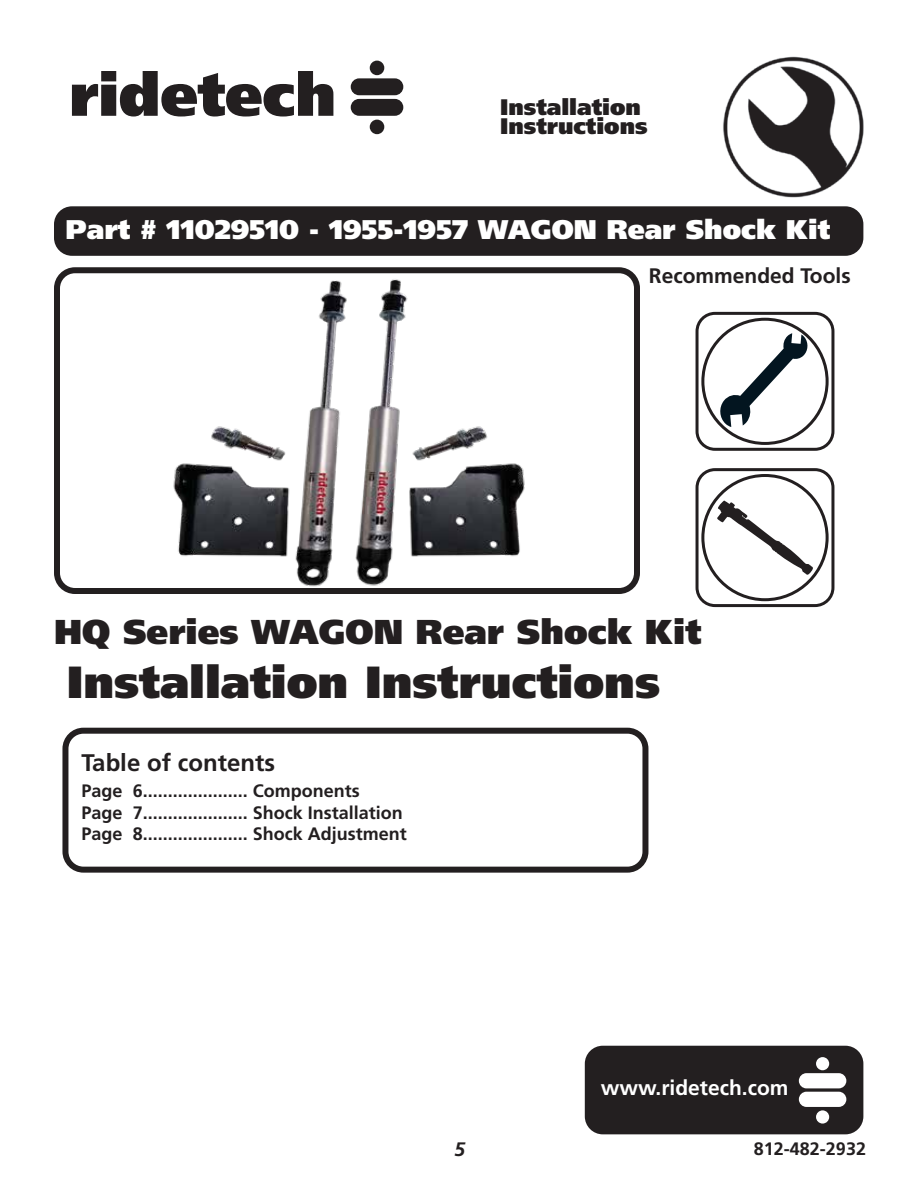
<style>
.page{position:relative;width:918px;height:1188px;background:#fff}
.page>*{position:absolute;margin:0;border:0;box-sizing:border-box;transform-origin:0 0}
.t1{font:900 45px "Frutiger LT Pro";color:#231f20}
.t2{font:900 34.5px "Frutiger LT Pro";color:#231f20}
.t3{font:900 27px "Frutiger LT Pro";color:#fff}
.t4{font:700 24px "Frutiger LT Pro";color:#231f20}
.t5{font:900 22.5px/19.5px "Frutiger LT Pro";color:#231f20}
.t6{font:700 21px "Frutiger LT Pro";color:#231f20}
.t7{font:700 21px "Frutiger LT Pro";color:#fff}
.t8{font:italic 700 19.5px "Frutiger LT Pro";color:#231f20}
.t9{font:700 18px/21.6px "Frutiger LT Pro";color:#231f20}
</style>
<div class="page">
<img style="left:723px;top:56px;width:141px;height:142px">
<svg style="left:72px;top:71px;width:261px;height:46px"></svg>
<div style="left:351px;top:78px;width:52px;height:17px;background:#231f20;border-radius:8px"></div>
<div style="left:351px;top:99px;width:52px;height:17px;background:#231f20;border-radius:8px"></div>
<div style="left:370px;top:61px;width:14px;height:14px;background:#231f20;border-radius:50%"></div>
<div style="left:370px;top:120px;width:14px;height:14px;background:#231f20;border-radius:50%"></div>
<img style="left:173px;top:279px;width:352px;height:308px">
<div style="left:696px;top:468px;width:138px;height:139px;border:3px solid #231f20;border-radius:18px"></div>
<svg style="left:717px;top:501px;width:96px;height:74px"></svg>
<div style="left:701px;top:474px;width:128px;height:127px;border:3px solid #231f20;border-radius:50%"></div>
<div style="left:585px;top:1046px;width:278px;height:88px;background:#231f20;border-radius:18px"></div>
<div style="left:799px;top:1073px;width:47px;height:15px;background:#fff;border-radius:8px"></div>
<div style="left:799px;top:1092px;width:47px;height:15px;background:#fff;border-radius:8px"></div>
<div style="left:816px;top:1057px;width:13px;height:13px;background:#fff;border-radius:50%"></div>
<div style="left:816px;top:1110px;width:13px;height:14px;background:#fff;border-radius:50%"></div>
<div style="left:696px;top:312px;width:138px;height:139px;border:3px solid #231f20;border-radius:18px"></div>
<div style="left:701px;top:318px;width:128px;height:127px;border:3px solid #231f20;border-radius:50%"></div>
<svg style="left:718px;top:333px;width:91px;height:94px"></svg>
<div style="left:54px;top:206px;width:809px;height:50px;background:#231f20;border-radius:18px"></div>
<div style="left:54px;top:267px;width:586px;height:327px;border:6px solid #231f20;border-radius:18px"></div>
<div style="left:62px;top:728px;width:586px;height:145px;border:6px solid #231f20;border-radius:18px"></div>
<p class="t5" style="left:500px;top:97px;width:149px">Installation<br>Instructions</p>
<h3 class="t3" style="left:65px;top:213px;width:766px">Part # 11029510 - 1955-1957 WAGON Rear Shock Kit</h3>
<p class="t6" style="left:649px;top:263px;width:203px">Recommended Tools</p>
<h2 class="t2" style="left:54px;top:610px;width:649px">HQ Series WAGON Rear Shock Kit</h2>
<h1 class="t1" style="left:67px;top:654px;width:595px">Installation Instructions</h1>
<h3 class="t4" style="left:82px;top:748px;width:195px">Table of contents</h3>
<p class="t9" style="left:82px;top:780px;width:327px">Page 6..................... Components<br>Page 7..................... Shock Installation<br>Page 8..................... Shock Adjustment</p>
<p class="t7" style="left:601px;top:1075px;width:189px">www.ridetech.com</p>
<p class="t8" style="left:454px;top:1138px;width:12px">5</p>
<p class="t9" style="left:754px;top:1138px;width:114px">812-482-2932</p>
</div>
